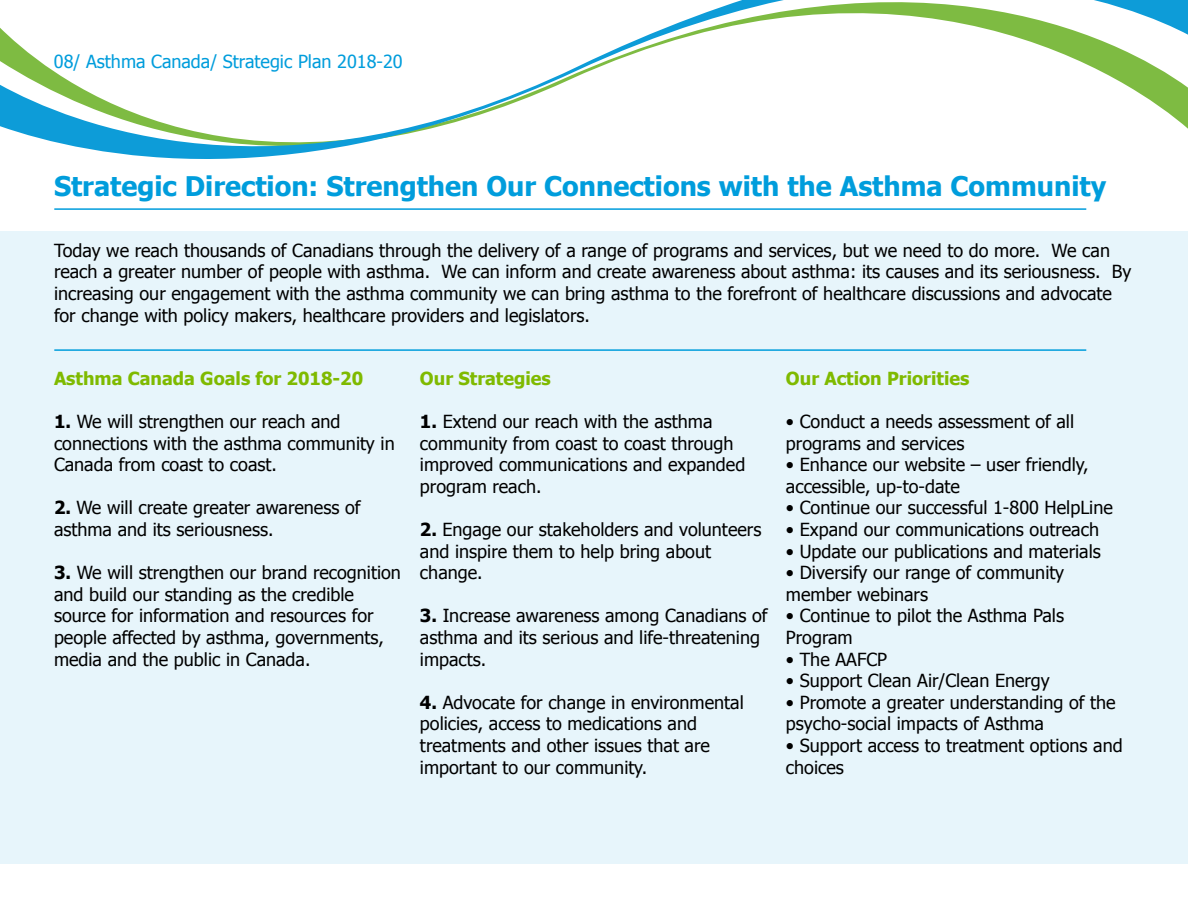
<style>
.page{position:relative;width:1188px;height:918px;background:#fff}
.page>*{position:absolute;margin:0;border:0;box-sizing:border-box;transform-origin:0 0}
.t1{font:700 27px "Tahoma";color:#009ddc}
.t2{font:18px/21.6px "Tahoma";color:#000}
.t3{font:700 18px "Tahoma";color:#7fba00}
.t4{font:18px "Tahoma";color:#009ddc}
.s1{font-weight:700}
</style>
<div class="page">
<div style="left:0;top:231px;width:1188px;height:633px;background:#e7f5fb"></div>
<svg style="left:0;top:0;width:1188px;height:159px"></svg>
<hr style="left:54px;top:208px;width:1032px;height:2px;background:#009ddc">
<hr style="left:54px;top:349px;width:1032px;height:2px;background:#009ddc">
<p class="t4" style="left:54px;top:49px;width:350px">08/ Asthma Canada/ Strategic Plan 2018-20</p>
<h1 class="t1" style="left:54px;top:167px;width:1054px">Strategic Direction: Strengthen Our Connections with the Asthma Community</h1>
<p class="t2" style="left:54px;top:239px;width:1079px">Today we reach thousands of Canadians through the delivery of a range of programs and services, but we need to do more. We can reach a greater number of people with asthma. We can inform and create awareness about asthma: its causes and its seriousness. By increasing our engagement with the asthma community we can bring asthma to the forefront of healthcare discussions and advocate for change with policy makers, healthcare providers and legislators.</p>
<p class="t3" style="left:54px;top:366px;width:311px">Asthma Canada Goals for 2018-20</p>
<p class="t2" style="left:54px;top:410px;width:342px"><span class="s1">1.</span> We will strengthen our reach and connections with the asthma community in<br>Canada from coast to coast.</p>
<p class="t2" style="left:54px;top:496px;width:308px"><span class="s1">2.</span> We will create greater awareness of asthma and its seriousness.</p>
<p class="t2" style="left:54px;top:561px;width:349px"><span class="s1">3.</span> We will strengthen our brand recognition and build our standing as the credible source for information and resources for people affected by asthma, governments, media and the public in Canada.</p>
<p class="t3" style="left:420px;top:366px;width:132px">Our Strategies</p>
<p class="t2" style="left:420px;top:410px;width:327px"><span class="s1">1.</span> Extend our reach with the asthma community from coast to coast through improved communications and expanded program reach.</p>
<p class="t2" style="left:420px;top:518px;width:343px"><span class="s1">2.</span> Engage our stakeholders and volunteers and inspire them to help bring about change.</p>
<p class="t2" style="left:420px;top:604px;width:349px"><span class="s1">3.</span> Increase awareness among Canadians of asthma and its serious and life-threatening impacts.</p>
<p class="t2" style="left:420px;top:691px;width:325px"><span class="s1">4.</span> Advocate for change in environmental policies, access to medications and treatments and other issues that are important to our community.</p>
<p class="t3" style="left:786px;top:366px;width:185px">Our Action Priorities</p>
<p class="t2" style="left:786px;top:410px;width:290px">• Conduct a needs assessment of all programs and services</p>
<p class="t2" style="left:786px;top:453px;width:304px">• Enhance our website – user friendly, accessible, up-to-date</p>
<p class="t2" style="left:786px;top:496px;width:328px">• Continue our successful 1-800 HelpLine</p>
<p class="t2" style="left:786px;top:518px;width:315px">• Expand our communications outreach</p>
<p class="t2" style="left:786px;top:540px;width:316px">• Update our publications and materials</p>
<p class="t2" style="left:786px;top:561px;width:280px">• Diversify our range of community member webinars</p>
<p class="t2" style="left:786px;top:604px;width:280px">• Continue to pilot the Asthma Pals<br>Program</p>
<p class="t2" style="left:786px;top:648px;width:103px">• The AAFCP</p>
<p class="t2" style="left:786px;top:669px;width:265px">• Support Clean Air/Clean Energy</p>
<p class="t2" style="left:786px;top:691px;width:331px">• Promote a greater understanding of the psycho-social impacts of Asthma</p>
<p class="t2" style="left:786px;top:734px;width:338px">• Support access to treatment options and choices</p>
</div>
